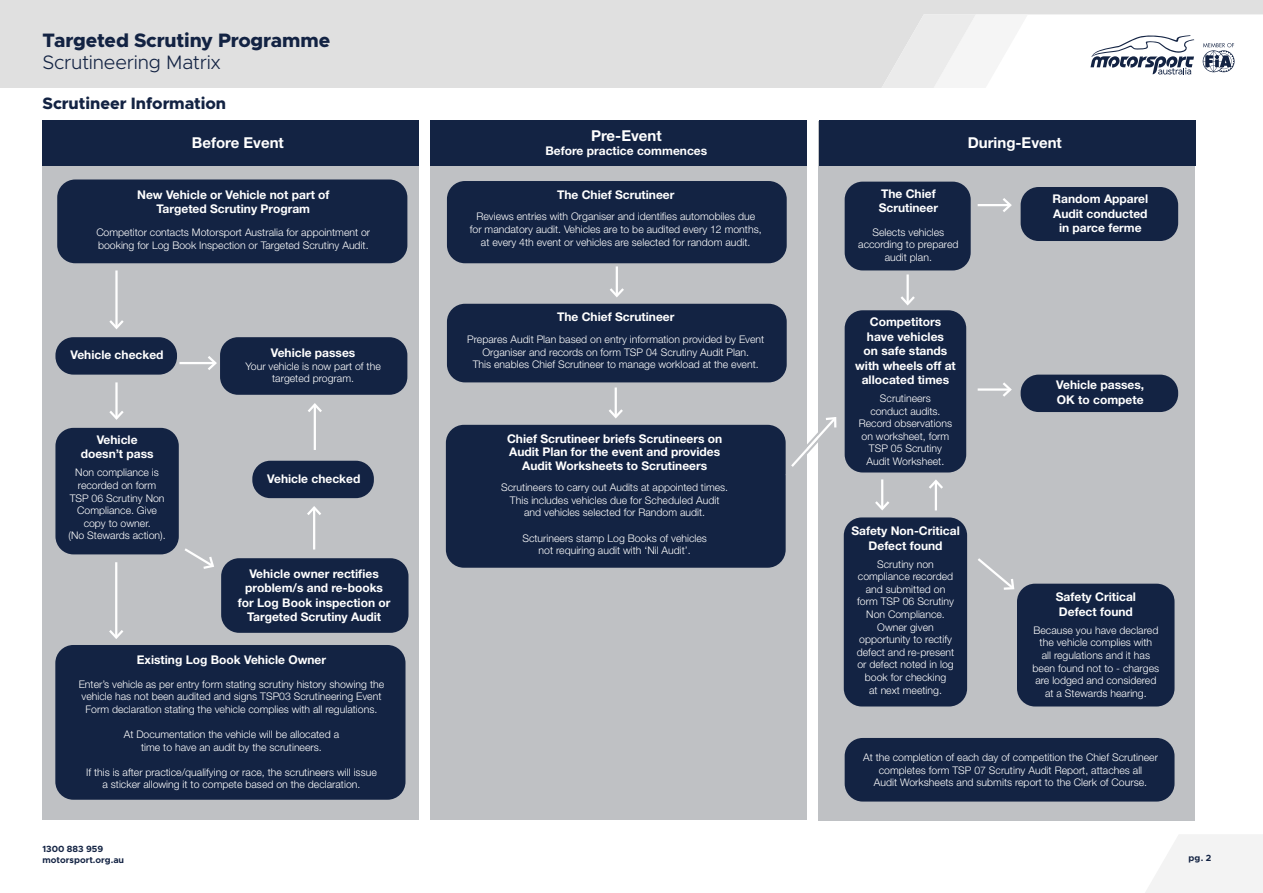
<style>
.page{position:relative;width:1263px;height:893px;background:#fff}
.page>*{position:absolute;margin:0;border:0;box-sizing:border-box;transform-origin:0 0}
.t1{font:800 19.5px "Metropolis";letter-spacing:-.01em;color:#132343}
.t2{font:300 19.5px "Metropolis";letter-spacing:-.015em;color:#132343}
.t3{font:800 16.5px "Metropolis";letter-spacing:-.005em;color:#132343}
.t4{font:700 15px "Helvetica Neue LT Std";color:#fff}
.t5{font:700 12px/14.4px "Helvetica Neue LT Std";color:#fff;text-align:center}
.t6{font:300 10.5px/12.6px "Helvetica Neue LT Std";color:#fff;text-align:center}
.t7{font:700 9px/10.8px "Metropolis";color:#132343}
</style>
<div class="page">
<svg style="left:1145px;top:835px;width:118px;height:58px"></svg>
<div style="left:0;top:0;width:352px;height:87px;background:#e0e0e0"></div>
<svg style="left:352px;top:0;width:911px;height:87px;fill:#e0e0e0"></svg>
<svg style="left:881px;top:14px;width:147px;height:73px"></svg>
<div style="left:42px;top:120px;width:377px;height:700px;background:#bfc1c4"></div>
<div style="left:818px;top:121px;width:377px;height:700px;background:#bfc1c4"></div>
<div style="left:430px;top:120px;width:377px;height:700px;background:#bfc1c4"></div>
<div style="left:42px;top:120px;width:377px;height:45px;background:#132343"></div>
<div style="left:430px;top:120px;width:377px;height:45px;background:#132343"></div>
<div style="left:819px;top:120px;width:377px;height:45px;background:#132343"></div>
<div style="left:55px;top:337px;width:122px;height:38px;background:#132343;border-radius:18px"></div>
<div style="left:220px;top:337px;width:187px;height:58px;background:#132343;border-radius:18px"></div>
<div style="left:55px;top:428px;width:124px;height:126px;background:#132343;border-radius:18px"></div>
<hr style="left:115px;top:270px;width:3px;height:58px;background:#fff">
<svg style="left:109px;top:318px;width:15px;height:11px"></svg>
<hr style="left:179px;top:362px;width:36px;height:2px;background:#fff">
<svg style="left:205px;top:356px;width:12px;height:14px"></svg>
<hr style="left:115px;top:382px;width:3px;height:36px;background:#fff">
<svg style="left:109px;top:408px;width:15px;height:12px"></svg>
<svg style="left:184px;top:548px;width:30px;height:21px"></svg>
<div style="left:221px;top:558px;width:187px;height:75px;background:#132343;border-radius:18px"></div>
<hr style="left:313px;top:508px;width:2px;height:41px;background:#fff">
<svg style="left:307px;top:506px;width:14px;height:12px"></svg>
<div style="left:447px;top:181px;width:340px;height:82px;background:#132343;border-radius:18px"></div>
<div style="left:447px;top:304px;width:340px;height:78px;background:#132343;border-radius:18px"></div>
<div style="left:845px;top:182px;width:126px;height:88px;background:#132343;border-radius:18px"></div>
<hr style="left:906px;top:274px;width:3px;height:30px;background:#fff">
<svg style="left:900px;top:294px;width:15px;height:12px"></svg>
<div style="left:845px;top:310px;width:121px;height:162px;background:#132343;border-radius:18px"></div>
<div style="left:844px;top:517px;width:123px;height:189px;background:#132343;border-radius:18px"></div>
<hr style="left:881px;top:479px;width:2px;height:30px;background:#fff">
<svg style="left:875px;top:499px;width:14px;height:12px"></svg>
<hr style="left:935px;top:481px;width:2px;height:29px;background:#fff">
<svg style="left:929px;top:479px;width:14px;height:12px"></svg>
<div style="left:1017px;top:584px;width:157px;height:122px;background:#132343;border-radius:18px"></div>
<svg style="left:978px;top:558px;width:37px;height:32px"></svg>
<hr style="left:978px;top:388px;width:32px;height:3px;background:#fff">
<svg style="left:1000px;top:382px;width:12px;height:15px"></svg>
<div style="left:1021px;top:375px;width:157px;height:37px;background:#132343;border-radius:18px"></div>
<hr style="left:978px;top:204px;width:32px;height:2px;background:#fff">
<svg style="left:1000px;top:198px;width:12px;height:14px"></svg>
<div style="left:1021px;top:187px;width:157px;height:54px;background:#132343;border-radius:18px"></div>
<hr style="left:616px;top:266px;width:2px;height:30px;background:#fff">
<svg style="left:610px;top:286px;width:14px;height:11px"></svg>
<div style="left:446px;top:425px;width:340px;height:143px;background:#132343;border-radius:18px"></div>
<hr style="left:615px;top:387px;width:2px;height:30px;background:#fff">
<svg style="left:609px;top:407px;width:14px;height:12px"></svg>
<svg style="left:783px;top:417px;width:54px;height:62px"></svg>
<div style="left:845px;top:738px;width:329px;height:63px;background:#132343;border-radius:18px"></div>
<div style="left:57px;top:179px;width:350px;height:84px;background:#132343;border-radius:18px"></div>
<div style="left:55px;top:645px;width:350px;height:155px;background:#132343;border-radius:18px"></div>
<hr style="left:115px;top:562px;width:2px;height:75px;background:#fff">
<svg style="left:109px;top:627px;width:14px;height:12px"></svg>
<div style="left:252px;top:461px;width:122px;height:37px;background:#132343;border-radius:18px"></div>
<hr style="left:314px;top:405px;width:2px;height:45px;background:#fff">
<svg style="left:308px;top:403px;width:14px;height:12px"></svg>
<h1 class="t1" style="left:43px;top:28px;width:289px">Targeted Scrutiny Programme</h1>
<h1 class="t2" style="left:43px;top:50px;width:180px">Scrutineering Matrix</h1>
<h2 class="t3" style="left:43px;top:93px;width:185px">Scrutineer Information</h2>
<h3 class="t4" style="left:192px;top:133px;width:93px">Before Event</h3>
<p class="t5" style="left:137px;top:187px;width:194px">New Vehicle or Vehicle not part of<br>Targeted Scrutiny Program</p>
<p class="t6" style="left:96px;top:226px;width:275px;text-align:left">Competitor contacts Motorsport Australia for appointment or booking for Log Book Inspection or Targeted Scrutiny Audit.</p>
<p class="t5" style="left:70px;top:348px;width:95px">Vehicle checked</p>
<p class="t5" style="left:271px;top:345px;width:86px">Vehicle passes</p>
<p class="t6" style="left:245px;top:360px;width:137px">Your vehicle is now part of the targeted program.</p>
<p class="t5" style="left:81px;top:432px;width:74px">Vehicle doesn’t pass</p>
<p class="t6" style="left:69px;top:466px;width:99px">Non compliance is recorded on form<br>TSP 06 Scrutiny Non<br>Compliance. Give copy to owner.<br>(No Stewards action).</p>
<p class="t5" style="left:267px;top:471px;width:95px">Vehicle checked</p>
<p class="t5" style="left:238px;top:566px;width:154px">Vehicle owner rectifies problem/s and re-books for Log Book inspection or<br>Targeted Scrutiny Audit</p>
<p class="t5" style="left:137px;top:652px;width:191px">Existing Log Book Vehicle Owner</p>
<p class="t6" style="left:79px;top:677px;width:307px">Enter’s vehicle as per entry form stating scrutiny history showing the vehicle has not been audited and signs TSP03 Scrutineering Event<br>Form declaration stating the vehicle complies with all regulations.</p>
<p class="t6" style="left:124px;top:728px;width:217px">At Documentation the vehicle will be allocated a time to have an audit by the scrutineers.</p>
<p class="t6" style="left:86px;top:765px;width:292px">If this is after practice/qualifying or race, the scrutineers will issue a sticker allowing it to compete based on the declaration.</p>
<p class="t7" style="left:43px;top:844px;width:83px">1300 883 959 motorsport.org.au</p>
<h3 class="t4" style="left:591px;top:126px;width:72px">Pre-Event</h3>
<p class="t5" style="left:545px;top:144px;width:163px">Before practice commences</p>
<p class="t5" style="left:557px;top:187px;width:119px">The Chief Scrutineer</p>
<p class="t6" style="left:470px;top:210px;width:293px">Reviews entries with Organiser and identifies automobiles due for mandatory audit. Vehicles are to be audited every 12 months, at every 4th event or vehicles are selected for random audit.</p>
<p class="t5" style="left:557px;top:310px;width:119px">The Chief Scrutineer</p>
<p class="t6" style="left:467px;top:333px;width:298px">Prepares Audit Plan based on entry information provided by Event<br>Organiser and records on form TSP 04 Scrutiny Audit Plan.<br>This enables Chief Scrutineer to manage workload at the event.</p>
<p class="t5" style="left:507px;top:431px;width:217px;line-height:13.5px">Chief Scrutineer briefs Scrutineers on<br>Audit Plan for the event and provides<br>Audit Worksheets to Scrutineers</p>
<p class="t6" style="left:501px;top:481px;width:228px">Scrutineers to carry out Audits at appointed times.<br>This includes vehicles due for Scheduled Audit and vehicles selected for Random audit.</p>
<p class="t6" style="left:522px;top:531px;width:186px">Scturineers stamp Log Books of vehicles not requiring audit with ‘Nil Audit’.</p>
<h3 class="t4" style="left:968px;top:133px;width:96px">During-Event</h3>
<p class="t5" style="left:879px;top:186px;width:61px;text-align:left">The Chief<br>Scrutineer</p>
<p class="t6" style="left:858px;top:225px;width:102px">Selects vehicles according to prepared audit plan.</p>
<p class="t5" style="left:1052px;top:191px;width:97px">Random Apparel<br>Audit conducted in parce ferme</p>
<p class="t5" style="left:855px;top:315px;width:102px">Competitors have vehicles<br>on safe stands with wheels off at allocated times</p>
<p class="t6" style="left:859px;top:392px;width:95px">Scrutineers<br>conduct audits.<br>Record observations on worksheet, form<br>TSP 05 Scrutiny<br>Audit Worksheet.</p>
<p class="t5" style="left:1056px;top:378px;width:89px;text-align:left">Vehicle passes,<br>OK to compete</p>
<p class="t5" style="left:851px;top:523px;width:110px">Safety Non-Critical<br>Defect found</p>
<p class="t6" style="left:857px;top:557px;width:99px">Scrutiny non compliance recorded and submitted on form TSP 06 Scrutiny<br>Non Compliance.<br>Owner given opportunity to rectify defect and re-present or defect noted in log book for checking<br>at next meeting.</p>
<p class="t5" style="left:1056px;top:590px;width:82px;text-align:left">Safety Critical<br>Defect found</p>
<p class="t6" style="left:1032px;top:623px;width:128px">Because you have declared the vehicle complies with<br>all regulations and it has been found not to - charges are lodged and considered at a Stewards hearing.</p>
<p class="t6" style="left:863px;top:751px;width:296px">At the completion of each day of competition the Chief Scrutineer completes form TSP 07 Scrutiny Audit Report, attaches all<br>Audit Worksheets and submits report to the Clerk of Course.</p>
<p class="t7" style="left:1188px;top:853px;width:24px">pg. 2</p>
</div>
